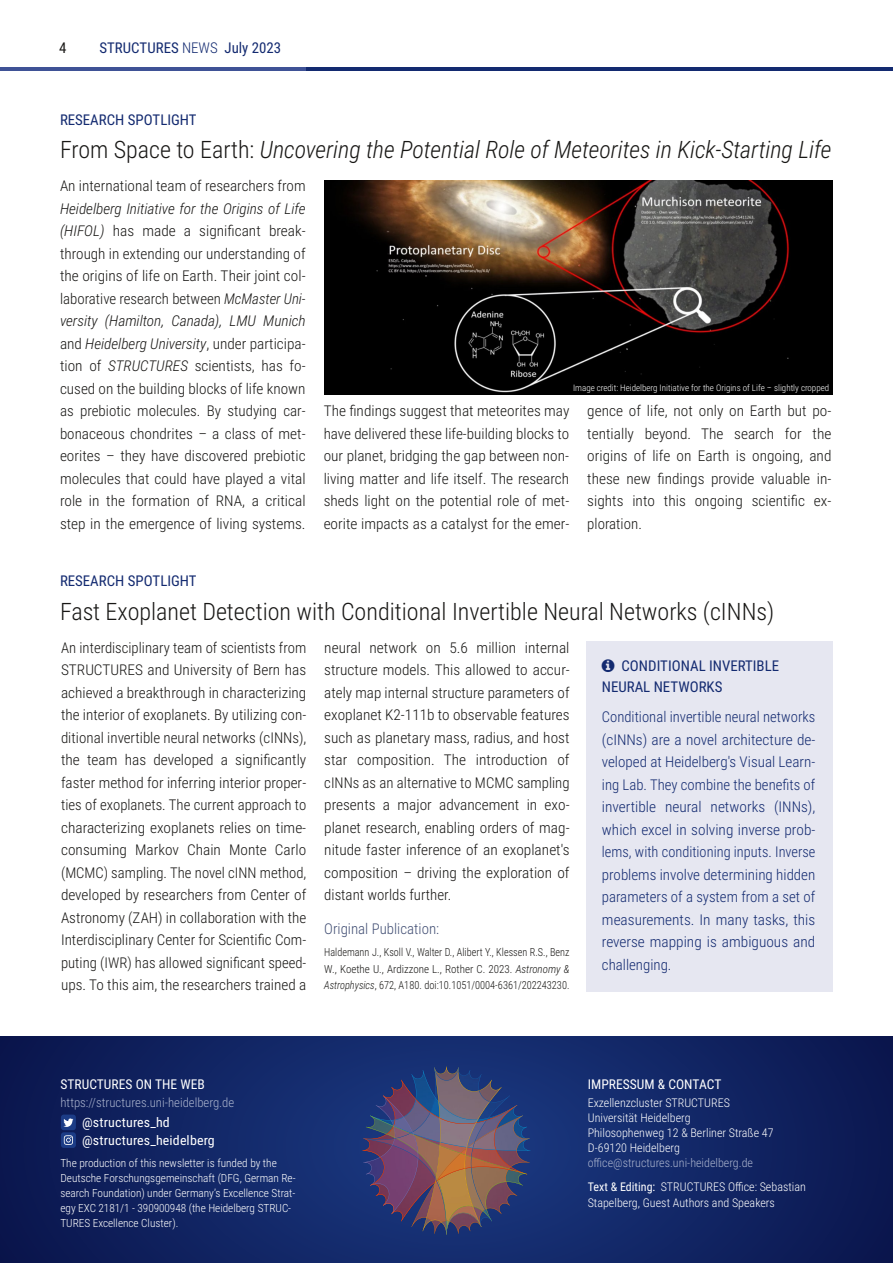
<style>
.page{position:relative;width:893px;height:1263px;background:#fff}
.page>*{position:absolute;margin:0;border:0;box-sizing:border-box;transform-origin:0 0}
.t1{font:italic 300 24px "Roboto Condensed";color:#181715}
.t2{font:300 24px "Roboto Condensed";color:#181715}
.t3{font:300 14.85px/22.5px "Roboto Condensed";color:#181715;text-align:justify}
.t4{font:300 14.85px/22.5px "Roboto Condensed";color:#132a70;text-align:justify}
.t5{font:14.85px/21px "Roboto Condensed";color:#132a70}
.t6{font:300 14.85px "Roboto Condensed";color:#424f74}
.t7{font:14.85px "Roboto Condensed";color:#181715}
.t8{font:13.5px "Roboto Condensed";letter-spacing:.005em;color:#fff}
.t9{font:13.2px/18px "Roboto Condensed";letter-spacing:.01em;color:#fff;scale:1.06 1}
.t10{font:300 12.75px "Roboto Condensed";color:#aab3cd}
.t11{font:300 12px/15px "Roboto Condensed";color:#fff}
.t12{font:300 12px/24px "Roboto Condensed";color:#aab3cd}
.t13{font:300 11.25px/15px "Roboto Condensed";color:#fff}
.t14{font:300 11.1px/16.5px "Roboto Condensed";color:#181715;text-align:justify;scale:.92 1}
.t15{font:300 9px "Roboto Condensed";letter-spacing:-.005em;color:#fff}
.s1{font-weight:300}
.s2{font-style:normal}
.s3{font-style:italic}
.s4{font-weight:400;color:#fff}
.s5{color:#fff}
</style>
<div class="page">
<svg style="left:0;top:1037px;width:893px;height:226px;background:#112463"></svg>
<hr style="left:306px;top:68px;width:587px;height:3px;background:#132a70">
<hr style="left:0;top:68px;width:306px;height:3px;background:#3f5296">
<div style="left:61px;top:1132px;width:15px;height:16px;background:#1c3c86;border-radius:3px"></div>
<svg style="left:61px;top:1114px;width:15px;height:31px"></svg>
<svg style="left:362px;top:1066px;width:168px;height:168px;background:#574d6c"></svg>
<img style="left:324px;top:181px;width:509px;height:214px">
<div style="left:587px;top:641px;width:246px;height:350px;background:#e6e7f1"></div>
<p class="t7" style="left:59px;top:39px;width:9px">4</p>
<p class="t5" style="left:99px;top:37px;width:183px">STRUCTURES <span class="s1">NEWS</span> July 2023</p>
<p class="t5" style="left:60px;top:109px;width:138px">RESEARCH SPOTLIGHT</p>
<h1 class="t1" style="left:60px;top:136px;width:773px"><span class="s2">From Space to Earth:</span> Uncovering the Potential Role of Meteorites in Kick-Starting Life</h1>
<p class="t3" style="left:60px;top:175px;width:247px">An international team of researchers from</p>
<p class="t3" style="left:60px;top:197px;width:247px"><span class="s3">Heidelberg Initiative for the Origins of Life (HIFOL)</span> has made a significant break‐ through in extending our understanding of the origins of life on Earth. Their joint col‐ laborative research between <span class="s3">McMaster Uni‐ versity (Hamilton, Canada), LMU Munich </span>and <span class="s3">Heidelberg University</span>, under participa‐ tion of <span class="s3">STRUCTURES</span> scientists, has fo‐ cused on the building blocks of life known as prebiotic molecules. By studying car‐ bonaceous chondrites – a class of met‐ eorites – they have discovered prebiotic molecules that could have played a vital role in the formation of RNA, a critical step in the emergence of living systems.</p>
<p class="t15" style="left:573px;top:382px;width:258px">Image credit: Heidelberg Initiative for the Origins of Life – slightly cropped</p>
<p class="t3" style="left:324px;top:400px;width:247px">The findings suggest that meteorites may have delivered these life-building blocks to our planet, bridging the gap between non&shy;living matter and life itself. The research sheds light on the potential role of met‐ eorite impacts as a catalyst for the emer‐</p>
<p class="t3" style="left:587px;top:400px;width:246px">gence of life, not only on Earth but po‐ tentially beyond. The search for the origins of life on Earth is ongoing, and these new findings provide valuable in‐ sights into this ongoing scientific ex‐ ploration.</p>
<p class="t5" style="left:60px;top:570px;width:138px">RESEARCH SPOTLIGHT</p>
<h1 class="t2" style="left:60px;top:598px;width:716px">Fast Exoplanet Detection with Conditional Invertible Neural Networks (cINNs)</h1>
<p class="t3" style="left:61px;top:636px;width:247px">An interdisciplinary team of scientists from STRUCTURES and University of Bern has achieved a breakthrough in characterizing the interior of exoplanets. By utilizing con‐ ditional invertible neural networks (cINNs), the team has developed a significantly faster method for inferring interior proper‐ ties of exoplanets. The current approach to characterizing exoplanets relies on time&shy;consuming Markov Chain Monte Carlo (MCMC) sampling. The novel cINN method, developed by researchers from Center of Astronomy (ZAH) in collaboration with the Interdisciplinary Center for Scientific Com‐ puting (IWR) has allowed significant speed&shy;ups. To this aim, the researchers trained a</p>
<p class="t3" style="left:324px;top:636px;width:247px">neural network on 5.6 million internal structure models. This allowed to accur‐ ately map internal structure parameters of exoplanet K2-111b to observable features such as planetary mass, radius, and host star composition. The introduction of cINNs as an alternative to MCMC sampling presents a major advancement in exo‐ planet research, enabling orders of mag‐ nitude faster inference of an exoplanet's composition – driving the exploration of distant worlds further.</p>
<p class="t5" style="left:602px;top:655px;width:179px;text-indent:20px">CONDITIONAL INVERTIBLE<br>NEURAL NETWORKS</p>
<p class="t4" style="left:602px;top:706px;width:215px">Conditional invertible neural networks (cINNs) are a novel architecture de‐ veloped at Heidelberg's Visual Learn‐ ing Lab. They combine the benefits of invertible neural networks (INNs), which excel in solving inverse prob‐ lems, with conditioning inputs. Inverse problems involve determining hidden parameters of a system from a set of measurements. In many tasks, this reverse mapping is ambiguous and challenging.</p>
<p class="t6" style="left:324px;top:920px;width:116px">Original Publication:</p>
<p class="t14" style="left:324px;top:944px;width:268px">Haldemann J., Ksoll V., Walter D., Alibert Y., Klessen R.S., Benz W., Koethe U., Ardizzone L., Rother C. 2023. <span class="s3">Astronomy &amp; Astrophysics</span>, 672, A180. doi:10.1051/0004-6361/202243230.</p>
<p class="t8" style="left:60px;top:1076px;width:146px">STRUCTURES ON THE WEB</p>
<p class="t10" style="left:60px;top:1095px;width:175px">https://structures.uni-heidelberg.de</p>
<p class="t9" style="left:82px;top:1114px;width:127px">@structures_hd @structures_heidelberg</p>
<p class="t13" style="left:60px;top:1155px;width:237px">The production of this newsletter is funded by the Deutsche Forschungsgemeinschaft (DFG, German Re‐ search Foundation) under Germany’s Excellence Strat‐ egy EXC 2181/1 - 390900948 (the Heidelberg STRUC‐ TURES Excellence Cluster).</p>
<p class="t8" style="left:588px;top:1076px;width:135px">IMPRESSUM &amp; CONTACT</p>
<p class="t11" style="left:588px;top:1095px;width:187px">Exzellenzcluster STRUCTURES<br>Universität Heidelberg<br>Philosophenweg 12 &amp; Berliner Straße 47<br>D-69120 Heidelberg</p>
<p class="t12" style="left:588px;top:1150px;width:220px">office@structures.uni-heidelberg.de<br><span class="s4">Text &amp; Editing:</span> <span class="s5">STRUCTURES Office: Sebastian</span></p>
<p class="t11" style="left:588px;top:1195px;width:189px">Stapelberg, Guest Authors and Speakers</p>
</div>
